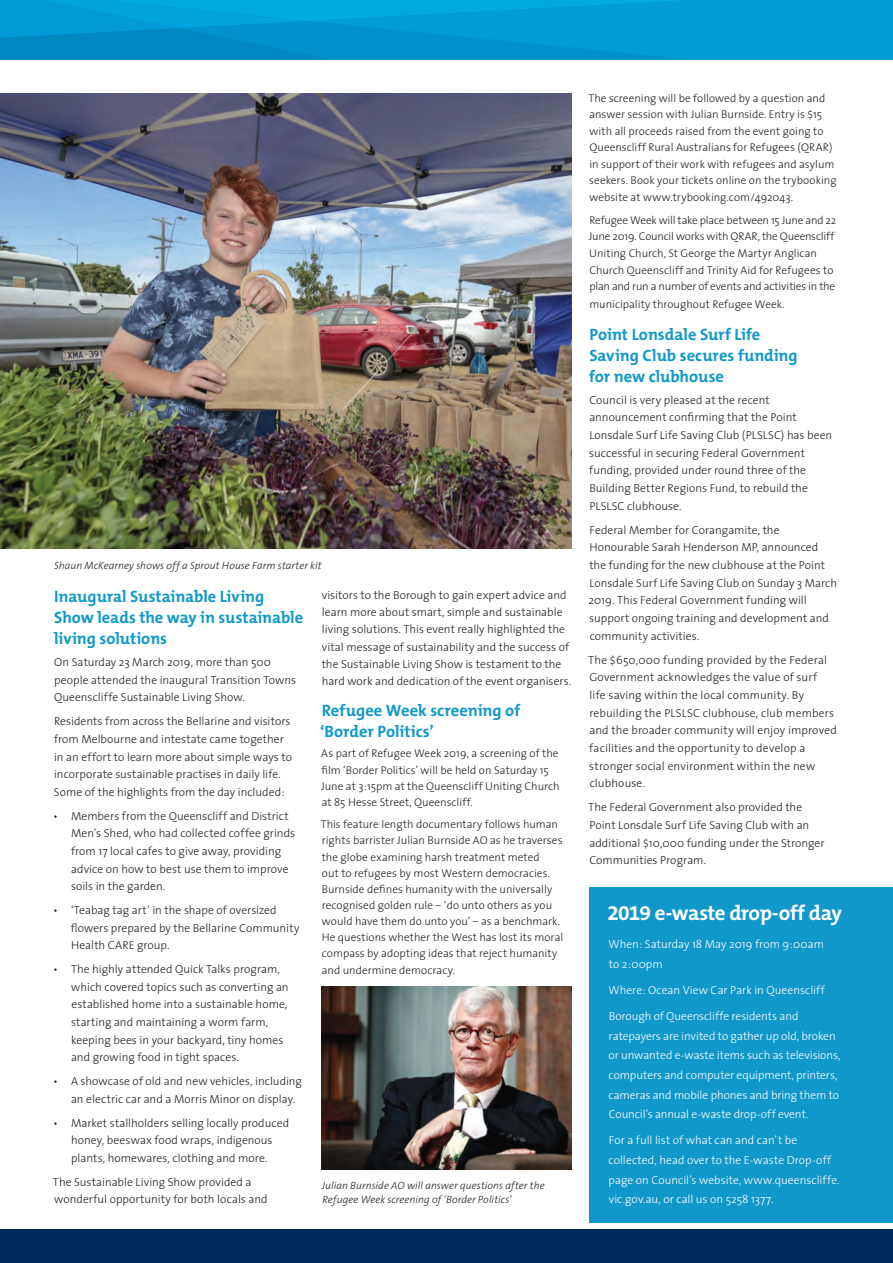
<style>
.page{position:relative;width:893px;height:1263px;background:#fff}
.page>*{position:absolute;margin:0;border:0;box-sizing:border-box;transform-origin:0 0}
.t1{font:700 21px "The Mix B7";letter-spacing:-.025em;color:#fff}
.t2{font:700 16.5px/21px "The Mix B7";letter-spacing:-.005em;color:#1098cb}
.t3{font:300 11.7px/17.7px "The Sans";letter-spacing:.005em;color:#231f20}
.t4{font:300 11.7px/19.6px "The Sans";letter-spacing:-.005em;color:#fff}
.t5{font:300 11.25px/16.2px "The Sans";color:#231f20}
.t6{font:italic 300 10.5px/14.2px "The Sans";letter-spacing:.005em;color:#231f20}
</style>
<div class="page">
<div style="left:589px;top:887px;width:304px;height:335px;background:#1098cb"></div>
<div style="left:0;top:1229px;width:893px;height:34px;background:#00295c"></div>
<svg style="left:0;top:0;width:893px;height:60px;background:#0099d1"></svg>
<img style="left:0;top:94px;width:571px;height:455px">
<img style="left:322px;top:986px;width:249px;height:183px">
<p class="t6" style="left:54px;top:558px;width:269px">Shaun McKearney shows off a Sprout House Farm starter kit</p>
<h2 class="t2" style="left:54px;top:587px;width:251px">Inaugural Sustainable Living<br>Show leads the way in sustainable living solutions</h2>
<p class="t3" style="left:54px;top:653px;width:244px">On Saturday 23 March 2019, more than 500 people attended the inaugural Transition Towns<br>Queenscliffe Sustainable Living Show.</p>
<p class="t3" style="left:54px;top:712px;width:240px">Residents from across the Bellarine and visitors from Melbourne and intestate came together in an effort to learn more about simple ways to incorporate sustainable practises in daily life.<br>Some of the highlights from the day included:</p>
<p class="t3" style="left:71px;top:807px;width:226px;text-indent:-18px">• Members from the Queenscliff and District Men’s Shed, who had collected coffee grinds from 17 local cafes to give away, providing advice on how to best use them to improve soils in the garden.</p>
<p class="t3" style="left:71px;top:901px;width:230px;text-indent:-18px">• ‘Teabag tag art’ in the shape of oversized flowers prepared by the Bellarine Community<br>Health CARE group.</p>
<p class="t3" style="left:71px;top:960px;width:219px;text-indent:-18px">• The highly attended Quick Talks program, which covered topics such as converting an established home into a sustainable home, starting and maintaining a worm farm, keeping bees in your backyard, tiny homes and growing food in tight spaces.</p>
<p class="t3" style="left:71px;top:1072px;width:232px;text-indent:-18px">• A showcase of old and new vehicles, including an electric car and a Morris Minor on display.</p>
<p class="t3" style="left:53px;top:1113px;width:238px;text-align:center">• Market stallholders selling locally produced honey, beeswax food wraps, indigenous plants, homewares, clothing and more.</p>
<p class="t3" style="left:53px;top:1173px;width:216px">The Sustainable Living Show provided a wonderful opportunity for both locals and</p>
<p class="t3" style="left:322px;top:586px;width:251px;line-height:17.2px">visitors to the Borough to gain expert advice and learn more about smart, simple and sustainable living solutions. This event really highlighted the vital message of sustainability and the success of the Sustainable Living Show is testament to the hard work and dedication of the event organisers.</p>
<h2 class="t2" style="left:320px;top:701px;width:202px">Refugee Week screening of ‘Border Politics’</h2>
<p class="t5" style="left:321px;top:745px;width:240px">As part of Refugee Week 2019, a screening of the film ‘Border Politics’ will be held on Saturday 15<br>June at 3:15pm at the Queenscliff Uniting Church at 85 Hesse Street, Queenscliff.</p>
<p class="t5" style="left:321px;top:816px;width:244px">This feature length documentary follows human rights barrister Julian Burnside AO as he traverses the globe examining harsh treatment meted<br>out to refugees by most Western democracies.<br>Burnside defines humanity with the universally recognised golden rule – ‘do unto others as you would have them do unto you’ – as a benchmark.<br>He questions whether the West has lost its moral compass by adopting ideas that reject humanity and undermine democracy.</p>
<p class="t6" style="left:322px;top:1178px;width:224px">Julian Burnside AO will answer questions after the<br>Refugee Week screening of ‘Border Politics’</p>
<p class="t5" style="left:588px;top:89px;width:250px">The screening will be followed by a question and answer session with Julian Burnside. Entry is $15 with all proceeds raised from the event going to Queenscliff Rural Australians for Refugees (QRAR) in support of their work with refugees and asylum seekers. Book your tickets online on the trybooking website at www.trybooking.com/492043.</p>
<p class="t5" style="left:589px;top:211px;width:249px">Refugee Week will take place between 15 June and 22<br>June 2019. Council works with QRAR, the Queenscliff Uniting Church, St George the Martyr Anglican Church Queenscliff and Trinity Aid for Refugees to plan and run a number of events and activities in the</p>
<p class="t5" style="left:589px;top:295px;width:197px">municipality throughout Refugee Week.</p>
<h2 class="t2" style="left:589px;top:324px;width:210px">Point Lonsdale Surf Life<br>Saving Club secures funding for new clubhouse</h2>
<p class="t3" style="left:589px;top:390px;width:244px">Council is very pleased at the recent announcement confirming that the Point Lonsdale Surf Life Saving Club (PLSLSC) has been successful in securing Federal Government funding, provided under round three of the Building Better Regions Fund, to rebuild the PLSLSC clubhouse.</p>
<p class="t3" style="left:588px;top:520px;width:250px">Federal Member for Corangamite, the Honourable Sarah Henderson MP, announced the funding for the new clubhouse at the Point Lonsdale Surf Life Saving Club on Sunday 3 March 2019. This Federal Government funding will support ongoing training and development and community activities.</p>
<p class="t3" style="left:588px;top:650px;width:250px">The $650,000 funding provided by the Federal Government acknowledges the value of surf<br>life saving within the local community. By rebuilding the PLSLSC clubhouse, club members and the broader community will enjoy improved facilities and the opportunity to develop a stronger social environment within the new clubhouse.</p>
<p class="t3" style="left:588px;top:798px;width:238px">The Federal Government also provided the Point Lonsdale Surf Life Saving Club with an additional $10,000 funding under the Stronger Communities Program.</p>
<h1 class="t1" style="left:607px;top:901px;width:236px">2019 e-waste drop-off day</h1>
<p class="t4" style="left:609px;top:934px;width:217px">When: Saturday 18 May 2019 from 9:00am to 2:00pm</p>
<p class="t4" style="left:609px;top:980px;width:218px">Where: Ocean View Car Park in Queenscliff</p>
<p class="t4" style="left:609px;top:1006px;width:233px">Borough of Queenscliffe residents and ratepayers are invited to gather up old, broken or unwanted e-waste items such as televisions, computers and computer equipment, printers, cameras and mobile phones and bring them to Council’s annual e-waste drop-off event.</p>
<p class="t4" style="left:609px;top:1130px;width:233px">For a full list of what can and can’t be collected, head over to the E-waste Drop-off page on Council’s website, www.queenscliffe. vic.gov.au, or call us on 5258 1377.</p>
</div>
